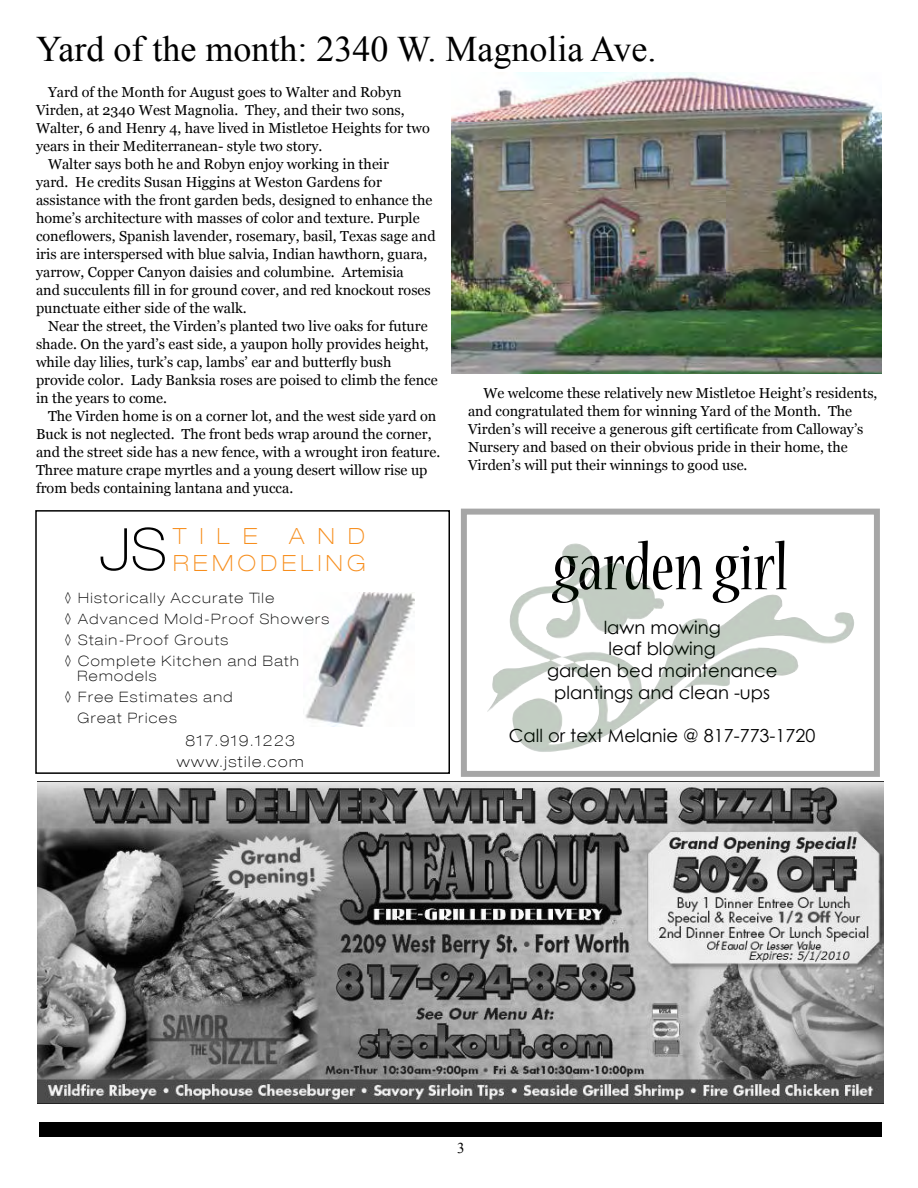
<style>
.page{position:relative;width:918px;height:1188px;background:#fff}
.page>*{position:absolute;margin:0;border:0;box-sizing:border-box;transform-origin:0 0}
.t1{font:condensed 72px "Nueva Std";color:#000}
.t2{font:100 expanded 58.2px "Helvetica Neue LT Com";color:#000}
.t3{font:36px "Times New Roman";color:#000}
.t4{font:100 expanded 22.2px/26.7px "Helvetica Neue LT Com";letter-spacing:.2em;color:#f78e1d;text-align:right}
.t5{font:18px/21.6px "Century Gothic";color:#000;text-align:center}
.t6{font:100 expanded 15px/21px "Helvetica Neue LT Com";letter-spacing:.1em;color:#000;text-align:center}
.t7{font:15px "Times New Roman";color:#000}
.t8{font:14.4px/18px "Georgia";color:#000}
.t9{font:100 expanded 14.25px/21px "Helvetica Neue LT Com";letter-spacing:.1em;color:#000}
.s1{font-stretch:normal}
</style>
<div class="page">
<div style="left:39px;top:1122px;width:843px;height:15px;background:#000"></div>
<img style="left:451px;top:72px;width:431px;height:302px">
<img style="left:38px;top:782px;width:846px;height:322px">
<img style="left:305px;top:593px;width:110px;height:134px">
<div style="left:35px;top:510px;width:415px;height:264px;border:2px solid #000"></div>
<img style="left:487px;top:546px;width:367px;height:206px">
<h3 class="t3" style="left:36px;top:25px;width:622px">Yard of the month: 2340 W. Magnolia Ave.</h3>
<p class="t8" style="left:48px;top:83px;width:355px">Yard of the Month for August goes to Walter and Robyn</p>
<p class="t8" style="left:36px;top:101px;width:370px">Virden, at 2340 West Magnolia. They, and their two sons,</p>
<p class="t8" style="left:36px;top:119px;width:395px">Walter, 6 and Henry 4, have lived in Mistletoe Heights for two</p>
<p class="t8" style="left:36px;top:137px;width:288px">years in their Mediterranean- style two story.</p>
<p class="t8" style="left:48px;top:155px;width:343px">Walter says both he and Robyn enjoy working in their</p>
<p class="t8" style="left:36px;top:173px;width:347px">yard. He credits Susan Higgins at Weston Gardens for</p>
<p class="t8" style="left:36px;top:191px;width:398px">assistance with the front garden beds, designed to enhance the</p>
<p class="t8" style="left:36px;top:209px;width:385px">home’s architecture with masses of color and texture. Purple</p>
<p class="t8" style="left:36px;top:227px;width:401px">coneflowers, Spanish lavender, rosemary, basil, Texas sage and</p>
<p class="t8" style="left:36px;top:245px;width:393px">iris are interspersed with blue salvia, Indian hawthorn, guara,</p>
<p class="t8" style="left:36px;top:263px;width:369px">yarrow, Copper Canyon daisies and columbine. Artemisia</p>
<p class="t8" style="left:36px;top:281px;width:396px">and succulents fill in for ground cover, and red knockout roses</p>
<p class="t8" style="left:36px;top:299px;width:212px">punctuate either side of the walk.</p>
<p class="t8" style="left:48px;top:317px;width:381px">Near the street, the Virden’s planted two live oaks for future</p>
<p class="t8" style="left:36px;top:335px;width:394px">shade. On the yard’s east side, a yaupon holly provides height,</p>
<p class="t8" style="left:36px;top:353px;width:357px">while day lilies, turk’s cap, lambs’ ear and butterfly bush</p>
<p class="t8" style="left:36px;top:371px;width:403px">provide color. Lady Banksia roses are poised to climb the fence</p>
<p class="t8" style="left:36px;top:389px;width:132px">in the years to come.</p>
<p class="t8" style="left:48px;top:407px;width:390px">The Virden home is on a corner lot, and the west side yard on</p>
<p class="t8" style="left:36px;top:425px;width:397px">Buck is not neglected. The front beds wrap around the corner,</p>
<p class="t8" style="left:36px;top:443px;width:406px">and the street side has a new fence, with a wrought iron feature.</p>
<p class="t8" style="left:36px;top:461px;width:393px">Three mature crape myrtles and a young desert willow rise up</p>
<p class="t8" style="left:36px;top:479px;width:259px">from beds containing lantana and yucca.</p>
<h2 class="t2" style="left:99px;top:513px;width:69px">J<span class="s1">S</span></h2>
<h3 class="t4" style="left:173px;top:523px;width:86px">TILE</h3>
<h3 class="t4" style="left:173px;top:523px;width:194px">AND<br>REMODELING</h3>
<p class="t9" style="left:64px;top:587px;width:267px">◊ Historically Accurate Tile<br>◊ Advanced Mold-Proof Showers ◊ Stain-Proof Grouts<br>◊ Complete Kitchen and Bath</p>
<p class="t9" style="left:77px;top:665px;width:81px">Remodels</p>
<p class="t9" style="left:64px;top:686px;width:170px">◊ Free Estimates and</p>
<p class="t9" style="left:77px;top:707px;width:101px">Great Prices</p>
<p class="t6" style="left:177px;top:730px;width:128px">817.919.1223 www.jstile.com</p>
<p class="t8" style="left:468px;top:385px;width:411px;text-indent:15px">We welcome these relatively new Mistletoe Height’s residents, and congratulated them for winning Yard of the Month. The Virden’s will receive a generous gift certificate from Calloway’s Nursery and based on their obvious pride in their home, the Virden’s will put their winnings to good use.</p>
<h1 class="t1" style="left:553px;top:535px;width:237px">garden girl</h1>
<p class="t5" style="left:547px;top:616px;width:232px">lawn mowing<br>leaf blowing<br>garden bed maintenance plantings and clean -ups</p>
<p class="t5" style="left:509px;top:724px;width:308px">Call or text Melanie @ 817-773-1720</p>
<p class="t7" style="left:457px;top:1138px;width:9px">3</p>
</div>
